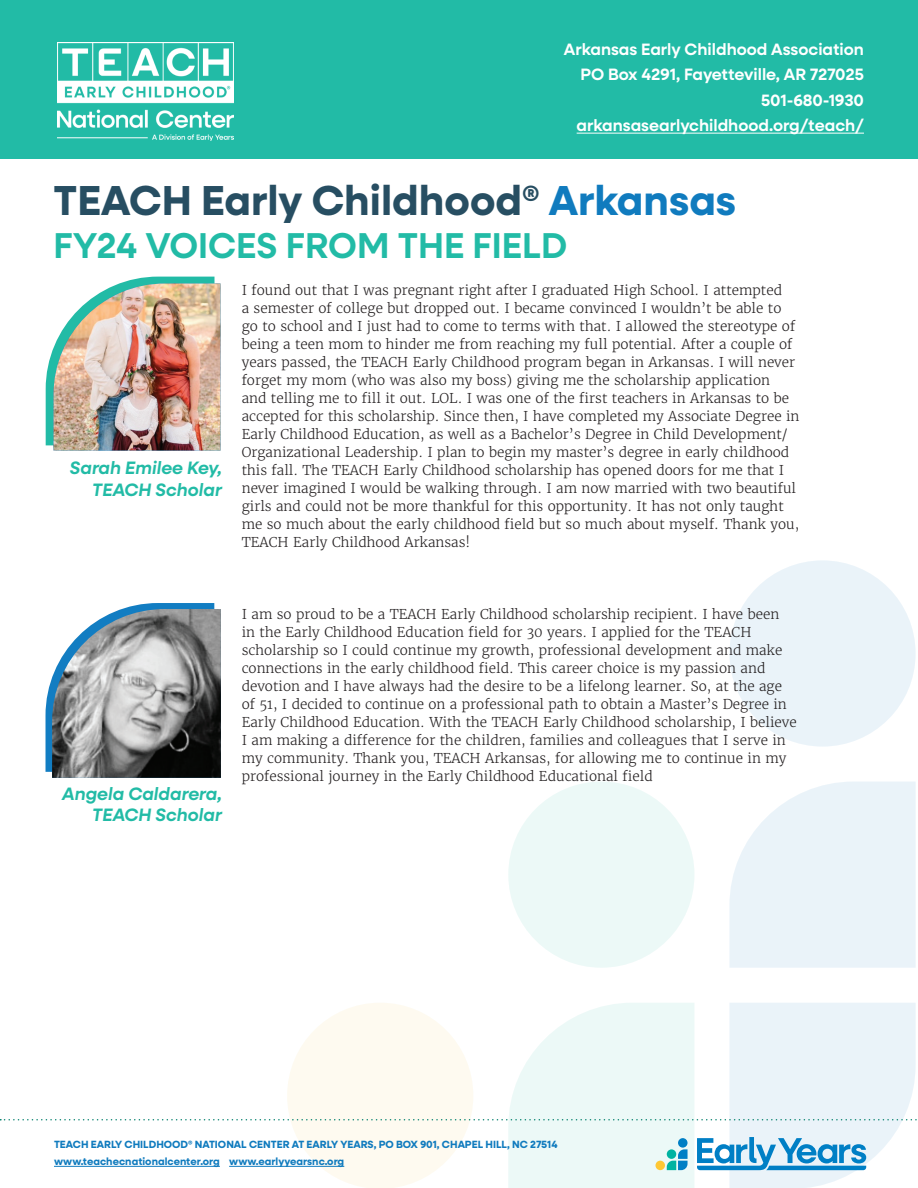
<style>
.page{position:relative;width:918px;height:1188px;background:#fff}
.page>*{position:absolute;margin:0;border:0;box-sizing:border-box;transform-origin:0 0}
.t1{font:700 42px "Neulis Sans";color:#274e62}
.t2{font:600 36px "Neulis Sans";color:#22bba6}
.t3{font:italic 600 18px/21.6px "Neulis Sans";color:#22bba6;text-align:right}
.t4{font:600 16.5px/25.5px "Neulis Sans";color:#fff;text-align:right}
.t5{font:300 13.5px/18px "Merriweather";color:#231f20}
.t6{font:700 10.5px/17.1px "Neulis Sans";color:#107bbe}
.s1{color:#107bbe}
</style>
<div class="page">
<div style="left:0;top:0;width:918px;height:158px;background:#22bba6"></div>
<div style="left:729px;top:560px;width:187px;height:187px;background:#eaf3f9;border-radius:50%"></div>
<svg style="left:729px;top:782px;width:187px;height:186px;background:#ecf4f9"></svg>
<div style="left:508px;top:782px;width:186px;height:186px;background:#ecf9f7;border-radius:50%"></div>
<img style="left:57px;top:43px;width:177px;height:98px">
<svg style="left:0;top:1003px;width:917px;height:185px"></svg>
<hr style="left:577px;top:133px;width:287px;height:1px;background:#fff">
<svg style="left:46px;top:277px;width:175px;height:174px"></svg>
<img style="left:53px;top:284px;width:167px;height:167px">
<svg style="left:46px;top:603px;width:169px;height:169px"></svg>
<img style="left:52px;top:609px;width:169px;height:169px">
<p class="t4" style="left:564px;top:36px;width:302px">Arkansas Early Childhood Association<br>PO Box 4291, Fayetteville, AR 727025<br>501-680-1930 arkansasearlychildhood.org/teach/</p>
<h1 class="t1" style="left:54px;top:169px;width:684px">TEACH Early Childhood® <span class="s1">Arkansas</span></h1>
<h2 class="t2" style="left:54px;top:219px;width:515px">FY24 VOICES FROM THE FIELD</h2>
<p class="t5" style="left:242px;top:281px;width:559px">I found out that I was pregnant right after I graduated High School. I attempted<br>a semester of college but dropped out. I became convinced I wouldn’t be able to go to school and I just had to come to terms with that. I allowed the stereotype of being a teen mom to hinder me from reaching my full potential. After a couple of years passed, the TEACH Early Childhood program began in Arkansas. I will never forget my mom (who was also my boss) giving me the scholarship application<br>and telling me to fill it out. LOL. I was one of the first teachers in Arkansas to be accepted for this scholarship. Since then, I have completed my Associate Degree in Early Childhood Education, as well as a Bachelor’s Degree in Child Development/ Organizational Leadership. I plan to begin my master’s degree in early childhood this fall. The TEACH Early Childhood scholarship has opened doors for me that I never imagined I would be walking through. I am now married with two beautiful girls and could not be more thankful for this opportunity. It has not only taught me so much about the early childhood field but so much about myself. Thank you, TEACH Early Childhood Arkansas!</p>
<h3 class="t3" style="left:70px;top:456px;width:154px">Sarah Emilee Key,<br>TEACH Scholar</h3>
<h3 class="t3" style="left:62px;top:782px;width:161px">Angela Caldarera,<br>TEACH Scholar</h3>
<p class="t5" style="left:242px;top:605px;width:557px">I am so proud to be a TEACH Early Childhood scholarship recipient. I have been<br>in the Early Childhood Education field for 30 years. I applied for the TEACH scholarship so I could continue my growth, professional development and make connections in the early childhood field. This career choice is my passion and devotion and I have always had the desire to be a lifelong learner. So, at the age of 51, I decided to continue on a professional path to obtain a Master’s Degree in Early Childhood Education. With the TEACH Early Childhood scholarship, I believe I am making a difference for the children, families and colleagues that I serve in my community. Thank you, TEACH Arkansas, for allowing me to continue in my professional journey in the Early Childhood Educational field</p>
<p class="t6" style="left:54px;top:1136px;width:505px">TEACH EARLY CHILDHOOD® NATIONAL CENTER AT EARLY YEARS, PO BOX 901, CHAPEL HILL, NC 27514 www.teachecnationalcenter.org www.earlyyearsnc.org</p>
</div>
